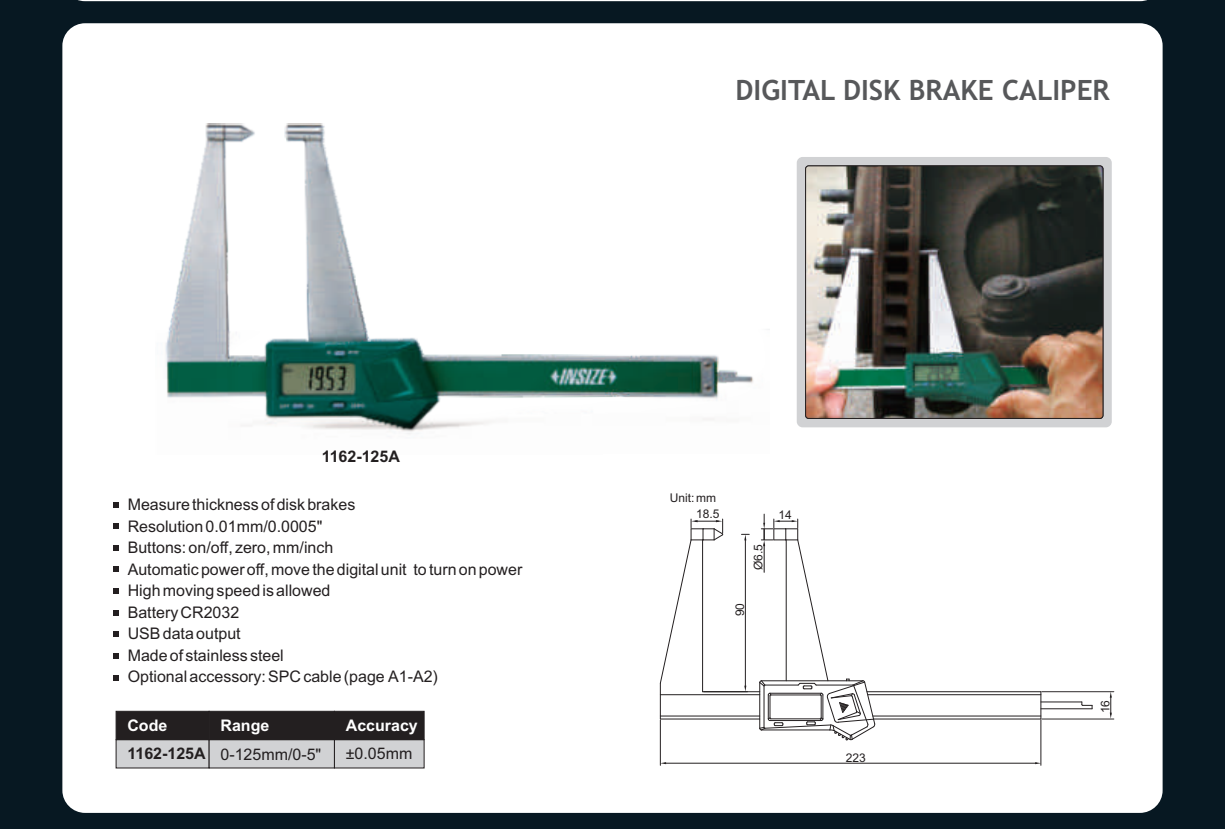
<style>
.page{position:relative;width:1225px;height:829px;background:#071822}
.page>*{position:absolute;margin:0;border:0;box-sizing:border-box;transform-origin:0 0}
.t1{font:700 28px "Trebuchet MS";color:#57585a}
.t2{font:16px/21.4px "Arial";color:#231f20}
.t3{font:700 16px "Arial";color:#231f20}
.t4{font:700 16px "Arial";color:#fff}
.t5{font:12px "Arial";color:#231f20}
</style>
<div class="page">
<svg style="left:78px;top:0;width:1069px;height:1px"></svg>
<div style="left:62px;top:23px;width:1100px;height:790px;background:#fff;border-radius:23px"></div>
<svg style="left:113px;top:502px;width:6px;height:6px"></svg>
<svg style="left:113px;top:523px;width:6px;height:6px"></svg>
<svg style="left:113px;top:545px;width:6px;height:6px"></svg>
<svg style="left:113px;top:566px;width:6px;height:6px"></svg>
<svg style="left:113px;top:588px;width:6px;height:6px"></svg>
<svg style="left:113px;top:610px;width:6px;height:5px"></svg>
<svg style="left:113px;top:631px;width:6px;height:6px"></svg>
<svg style="left:113px;top:653px;width:6px;height:6px"></svg>
<svg style="left:113px;top:675px;width:6px;height:5px"></svg>
<svg style="left:115px;top:710px;width:310px;height:59px;background:#787677"></svg>
<div style="left:796px;top:157px;width:315px;height:270px;background:#d1d2d4;border-radius:6px"></div>
<img style="left:805px;top:166px;width:298px;height:252px;border-radius:3px">
<div style="left:805px;top:166px;width:298px;height:253px;border:1px solid #231f20;border-radius:3px"></div>
<img style="left:165px;top:123px;width:604px;height:311px">
<svg style="left:660px;top:514px;width:454px;height:252px"></svg>
<p class="t3" style="left:322px;top:450px;width:80px">1162-125A</p>
<p class="t2" style="left:128px;top:496px;width:229px">Measure thickness of disk brakes</p>
<p class="t2" style="left:128px;top:517px;width:396px">Resolution 0.01mm/0.0005"<br>Buttons: on/off, zero, mm/inch<br>Automatic power off, move the digital unit to turn on power<br>High moving speed is allowed<br>Battery CR2032<br>USB data output<br>Made of stainless steel<br>Optional accessory: SPC cable (page A1-A2)</p>
<p class="t4" style="left:127px;top:720px;width:41px">Code</p>
<p class="t3" style="left:127px;top:748px;width:80px">1162-125A</p>
<p class="t4" style="left:220px;top:719px;width:50px">Range</p>
<p class="t2" style="left:220px;top:745px;width:102px">0-125mm/0-5"</p>
<p class="t4" style="left:346px;top:719px;width:74px">Accuracy</p>
<p class="t2" style="left:346px;top:745px;width:68px">±0.05mm</p>
<h1 class="t1" style="left:735px;top:80px;width:376px">DIGITAL DISK BRAKE CALIPER</h1>
<p class="t5" style="left:669px;top:494px;width:48px">Unit: mm</p>
<p class="t5" style="left:696px;top:510px;width:25px">18.5</p>
<p class="t5" style="left:753px;top:570px;width:28px;rotate:-90deg">Ø6.5</p>
<p class="t5" style="left:735px;top:616px;width:15px;rotate:-90deg">90</p>
<p class="t5" style="left:778px;top:510px;width:15px">14</p>
<p class="t5" style="left:845px;top:753px;width:22px">223</p>
<p class="t5" style="left:1100px;top:713px;width:15px;rotate:-90deg">16</p>
</div>
